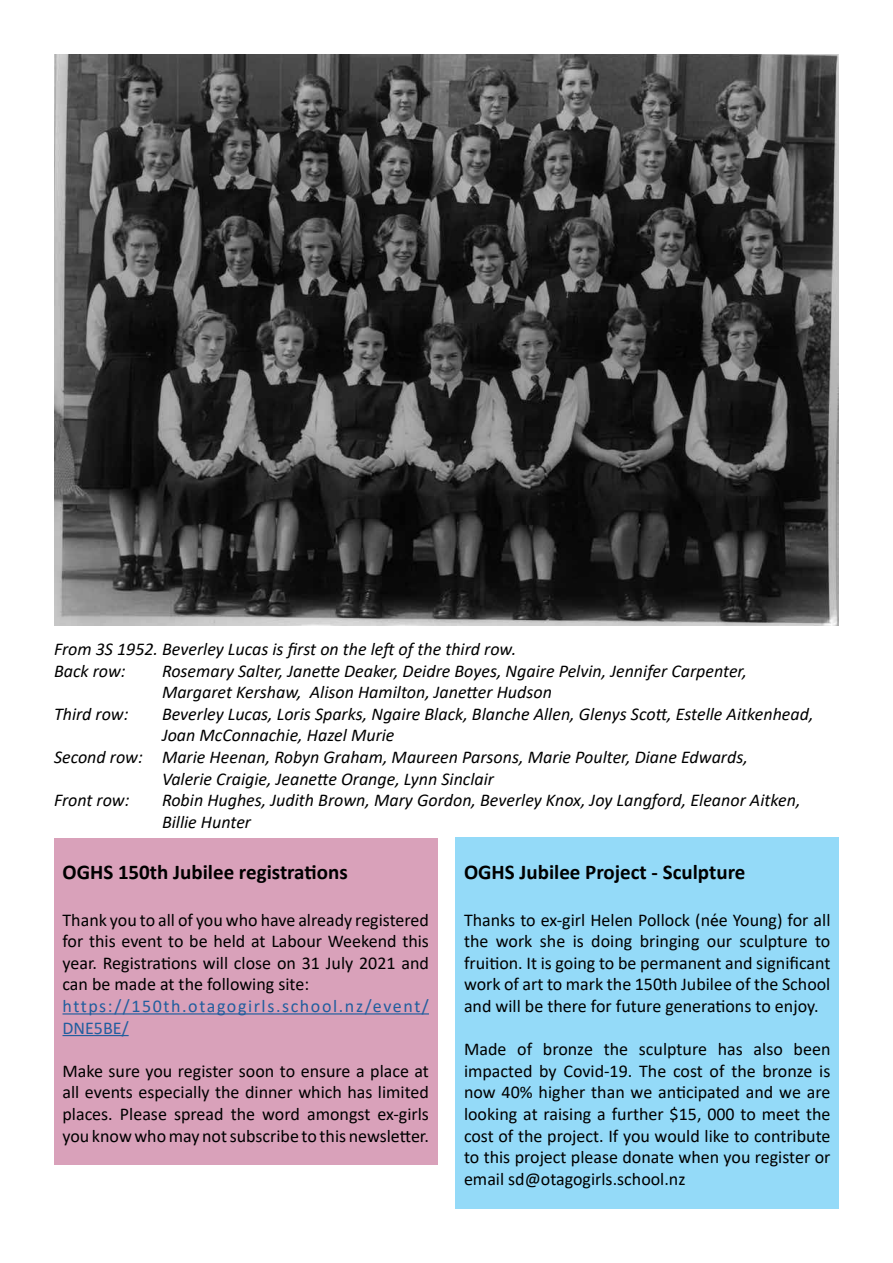
<style>
.page{position:relative;width:893px;height:1263px;background:#fff}
.page>*{position:absolute;margin:0;border:0;box-sizing:border-box;transform-origin:0 0}
.t1{font:700 21px "Calibri";color:#000}
.t2{font:18px/21.6px "Calibri";color:#000;text-align:justify}
.t3{font:italic 18px/21.6px "Calibri";color:#000}
.t4{font:18px/21.6px "Calibri";letter-spacing:.09em;color:#215e9e}
.s1{font-family:"Gill Sans"}
</style>
<div class="page">
<img style="left:54px;top:54px;width:785px;height:572px">
<div style="left:54px;top:838px;width:383px;height:326px;background:#d9a1ba"></div>
<hr style="left:63px;top:1013px;width:366px;height:1px;background:#215e9e">
<hr style="left:63px;top:1035px;width:66px;height:1px;background:#215e9e">
<div style="left:455px;top:838px;width:384px;height:371px;background:#94daf8"></div>
<p class="t3" style="left:54px;top:637px;width:464px">From 3S 1952. Beverley Lucas is first on the left of the third row.<br>Back row:</p>
<p class="t3" style="left:162px;top:659px;width:586px">Rosemary Salter, Janette Deaker, Deidre Boyes, Ngaire Pelvin, Jennifer Carpenter,<br>Margaret Kershaw, Alison Hamilton, Janetter Hudson</p>
<p class="t3" style="left:54px;top:702px;width:76px">Third row:</p>
<p class="t3" style="left:162px;top:702px;width:653px">Beverley Lucas, Loris Sparks, Ngaire Black, Blanche Allen, Glenys Scott, Estelle Aitkenhead,</p>
<p class="t3" style="left:162px;top:724px;width:234px">Joan McConnachie, Hazel Murie</p>
<p class="t3" style="left:54px;top:745px;width:695px">Second row: Marie Heenan, Robyn Graham, Maureen Parsons, Marie Poulter, Diane Edwards,</p>
<p class="t3" style="left:162px;top:767px;width:334px">Valerie Craigie, Jeanette Orange, Lynn Sinclair</p>
<p class="t3" style="left:54px;top:789px;width:77px">Front row:</p>
<p class="t3" style="left:162px;top:789px;width:640px">Robin Hughes, Judith Brown, Mary Gordon, Beverley Knox, Joy Langford, Eleanor Aitken,<br>Billie Hunter</p>
<p class="t1" style="left:63px;top:857px;width:287px">OGHS 150th Jubilee registrations</p>
<p class="t2" style="left:63px;top:908px;width:368px">Thank you to all of you who have already registered for this event to be held at Labour Weekend this year. Registrations will close on 31 July 2021 and can be made at the following site:</p>
<p class="t4" style="left:63px;top:995px;width:368px">https://150th.otagogirls.school.nz/event/<br>DNE5BE/</p>
<p class="t2" style="left:63px;top:1059px;width:368px">Make sure you register soon to ensure a place at all events especially the dinner which has limited places. Please spread the word amongst ex-girls you know who may not subscribe to this newsletter.</p>
<p class="t1" style="left:464px;top:857px;width:283px">OGHS Jubilee Project - Sculpture</p>
<p class="t2" style="left:464px;top:908px;width:368px">Thanks to ex-girl Helen Pollock (n<span class="s1">é</span>e Young) for all the work she is doing bringing our sculpture to fruition. It is going to be permanent and significant work of art to mark the 150th Jubilee of the School and will be there for future generations to enjoy.</p>
<p class="t2" style="left:464px;top:1038px;width:368px">Made of bronze the sculpture has also been impacted by Covid-19. The cost of the bronze is now 40% higher than we anticipated and we are looking at raising a further $15, 000 to meet the cost of the project. If you would like to contribute to this project please donate when you register or email sd@otagogirls.school.nz</p>
</div>
